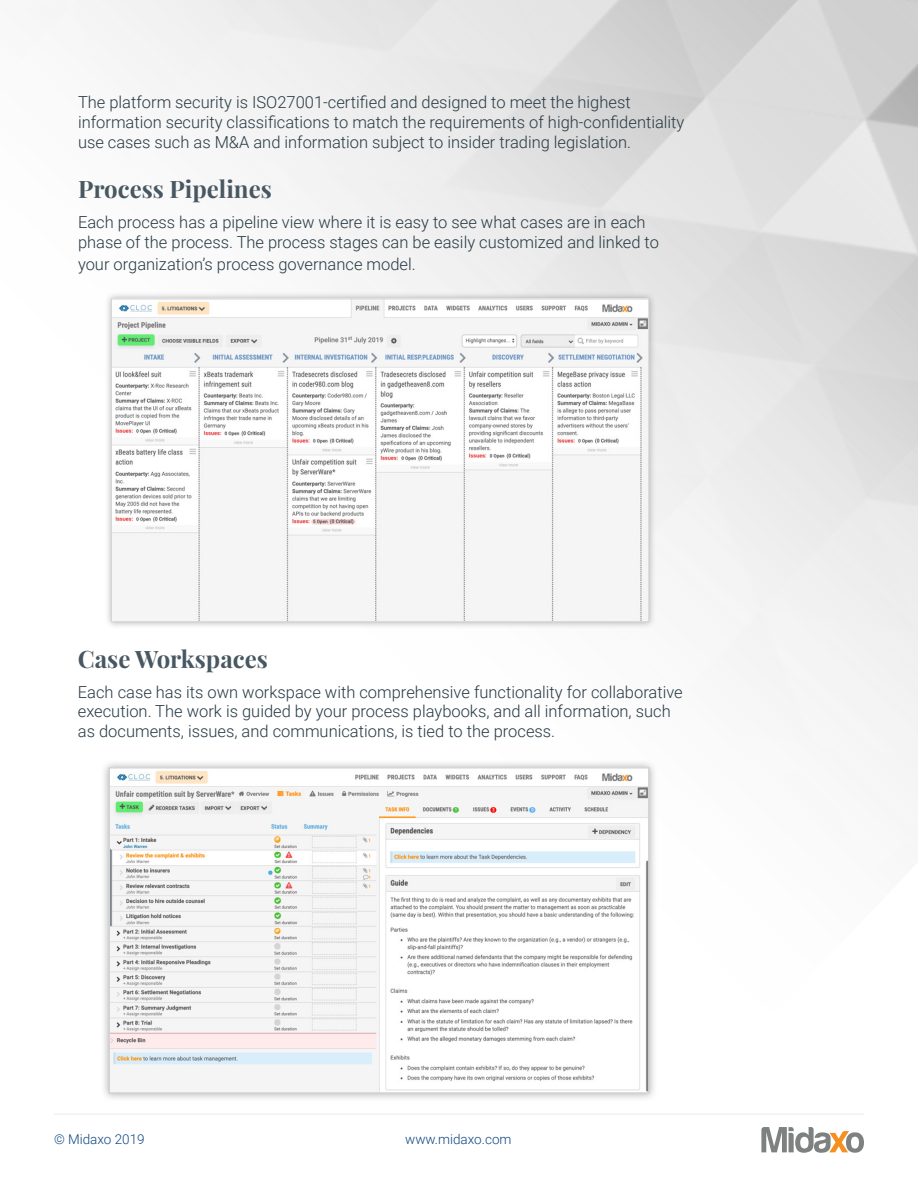
<style>
.page{position:relative;width:918px;height:1188px;background:#fff}
.page>*{position:absolute;margin:0;border:0;box-sizing:border-box;transform-origin:0 0}
.H4_Section_Header{font:700 24px "Playfair Display";color:#485862}
.H5_Paragraph{font:300 16.5px/19.8px "Roboto";color:#263943}
.t1{font:300 13.5px "Roboto";color:#0f4781}
</style>
<div class="page">
<img style="left:54px;top:0;width:864px;height:1153px">
<div style="left:104px;top:292px;width:552px;height:337px;background:#231f20;opacity:.35"></div>
<img style="left:113px;top:301px;width:534px;height:319px">
<div style="left:100px;top:759px;width:558px;height:343px;background:#231f20;opacity:.35"></div>
<img style="left:111px;top:769px;width:536px;height:323px">
<p class="H5_Paragraph" style="left:78px;top:92px;width:608px">The platform security is ISO27001-certified and designed to meet the highest information security classifications to match the requirements of high-confidentiality use cases such as M&amp;A and information subject to insider trading legislation.</p>
<p class="H4_Section_Header" style="left:78px;top:174px;width:195px">Process Pipelines</p>
<p class="H5_Paragraph" style="left:78px;top:212px;width:583px">Each process has a pipeline view where it is easy to see what cases are in each phase of the process. The process stages can be easily customized and linked to</p>
<p class="H5_Paragraph" style="left:78px;top:254px;width:339px">your organization’s process governance model.</p>
<p class="H4_Section_Header" style="left:78px;top:643px;width:191px">Case Workspaces</p>
<p class="H5_Paragraph" style="left:78px;top:681px;width:606px">Each case has its own workspace with comprehensive functionality for collaborative execution. The work is guided by your process playbooks, and all information, such as documents, issues, and communications, is tied to the process.</p>
<p class="t1" style="left:54px;top:1130px;width:92px">© Midaxo 2019</p>
<p class="t1" style="left:405px;top:1130px;width:108px">www.midaxo.com</p>
</div>
